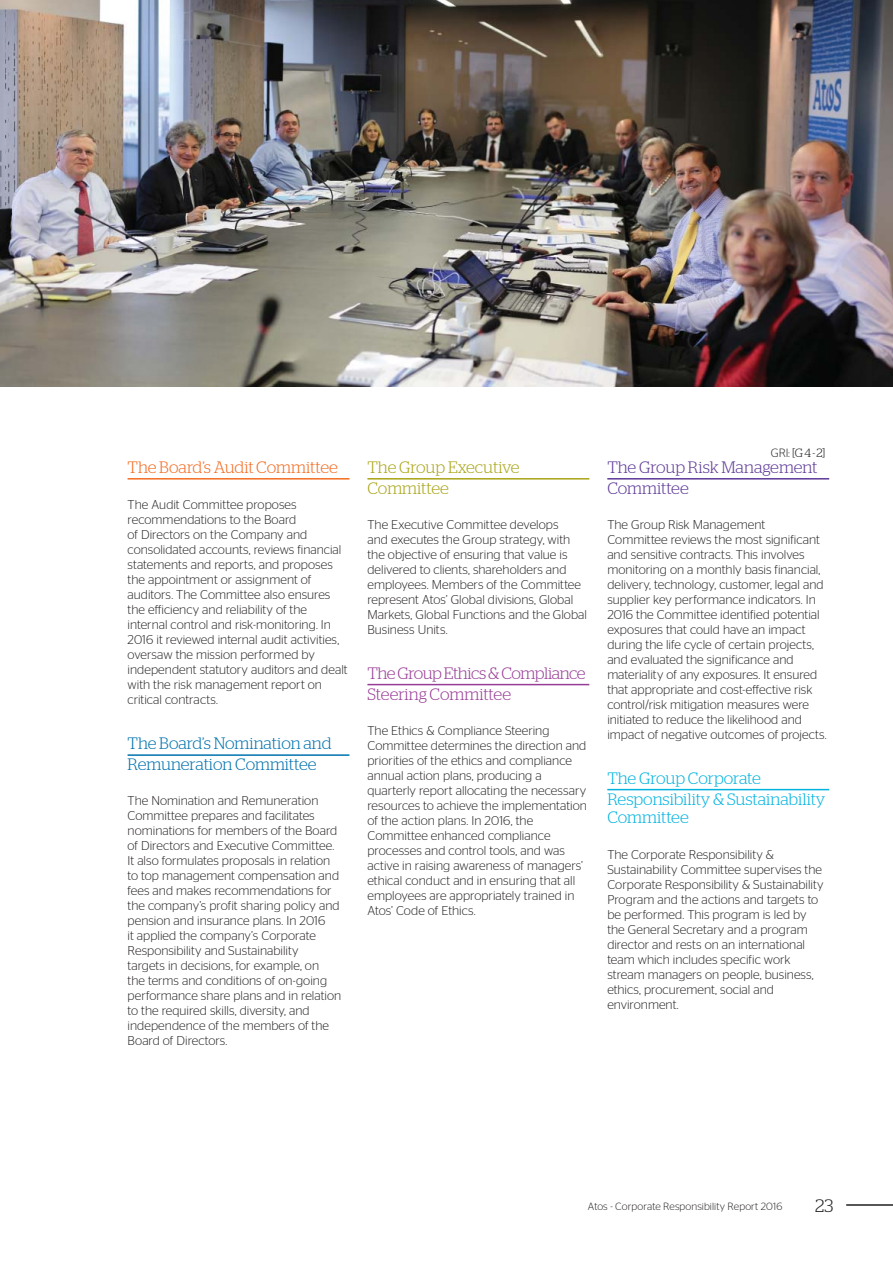
<style>
.page{position:relative;width:893px;height:1263px;background:#fff}
.page>*{position:absolute;margin:0;border:0;box-sizing:border-box;transform-origin:0 0}
.t1{font:300 18px "Stag";color:#231f20}
.t2{font:300 16.5px/21px "Stag";color:#00b3df}
.t3{font:300 16.5px/21px "Stag";color:#0072ae}
.t4{font:300 16.5px/21px "Stag";letter-spacing:-.025em;color:#983d97}
.t5{font:300 16.5px/21px "Stag";color:#5c3896}
.t6{font:300 16.5px/21px "Stag";color:#a9a415}
.t7{font:300 16.5px "Stag";color:#f36b21}
.t8{font:300 12.75px/15px "Stag Sans";color:#231f20}
.t9{font:300 12px "Stag";color:#231f20}
.t10{font:300 10.5px "Stag Sans";letter-spacing:.01em;color:#231f20}
.s1{font-family:"Stag Sans"}
</style>
<div class="page">
<hr style="left:846px;top:1204px;width:47px;height:2px;background:#231f20">
<img style="left:0;top:0;width:893px;height:387px">
<hr style="left:128px;top:478px;width:221px;height:1px;background:#f36b21">
<hr style="left:128px;top:754px;width:221px;height:2px;background:#0072ae">
<hr style="left:367px;top:478px;width:222px;height:1px;background:#a9a415">
<hr style="left:367px;top:684px;width:222px;height:1px;background:#983d97">
<hr style="left:607px;top:478px;width:222px;height:1px;background:#5c3896">
<hr style="left:607px;top:789px;width:222px;height:1px;background:#00b3df">
<p class="t7" style="left:128px;top:461px;width:212px">The Board’s Audit Committee</p>
<p class="t8" style="left:128px;top:499px;width:222px">The Audit Committee proposes recommendations to the Board<br>of Directors on the Company and consolidated accounts, reviews financial statements and reports, and proposes the appointment or assignment of auditors. The Committee also ensures the efficiency and reliability of the internal control and risk-monitoring. In 2016 it reviewed internal audit activities, oversaw the mission performed by independent statutory auditors and dealt with the risk management report on critical contracts.</p>
<p class="t3" style="left:128px;top:735px;width:206px">The Board’s Nomination and<br>Remuneration Committee</p>
<p class="t8" style="left:128px;top:795px;width:215px">The Nomination and Remuneration Committee prepares and facilitates nominations for members of the Board of Directors and Executive Committee.<br>It also formulates proposals in relation to top management compensation and fees and makes recommendations for the company’s profit sharing policy and pension and insurance plans. In 2016<br>it applied the company’s Corporate Responsibility and Sustainability<br>targets in decisions, for example, on<br>the terms and conditions of on-going performance share plans and in relation to the required skills, diversity, and independence of the members of the Board of Directors.</p>
<p class="t6" style="left:367px;top:459px;width:154px">The Group Executive<br>Committee</p>
<p class="t8" style="left:367px;top:518px;width:221px">The Executive Committee develops<br>and executes the Group strategy, with the objective of ensuring that value is delivered to clients, shareholders and employees. Members of the Committee represent Atos’ Global divisions, Global Markets, Global Functions and the Global Business Units.</p>
<p class="t4" style="left:367px;top:664px;width:220px">The Group Ethics &amp; Compliance<br>Steering Committee</p>
<p class="t8" style="left:367px;top:724px;width:221px">The Ethics &amp; Compliance Steering Committee determines the direction and priorities of the ethics and compliance annual action plans, producing a quarterly report allocating the necessary resources to achieve the implementation of the action plans. In 2016, the Committee enhanced compliance processes and control tools, and was active in raising awareness of managers’ ethical conduct and in ensuring that all employees are appropriately trained in Atos’ Code of Ethics.</p>
<p class="t9" style="left:771px;top:449px;width:56px"><span class="s1">GRI:</span> [G 4 - 2]</p>
<p class="t5" style="left:607px;top:459px;width:212px">The Group Risk Management<br>Committee</p>
<p class="t8" style="left:607px;top:518px;width:221px">The Group Risk Management Committee reviews the most significant and sensitive contracts. This involves monitoring on a monthly basis financial, delivery, technology, customer, legal and supplier key performance indicators. In 2016 the Committee identified potential exposures that could have an impact during the life cycle of certain projects, and evaluated the significance and materiality of any exposures. It ensured that appropriate and cost-effective risk control/risk mitigation measures were initiated to reduce the likelihood and impact of negative outcomes of projects.</p>
<p class="t2" style="left:607px;top:769px;width:220px">The Group Corporate<br>Responsibility &amp; Sustainability</p>
<p class="t2" style="left:607px;top:808px;width:83px">Committee</p>
<p class="t8" style="left:607px;top:849px;width:218px">The Corporate Responsibility &amp; Sustainability Committee supervises the Corporate Responsibility &amp; Sustainability Program and the actions and targets to be performed. This program is led by the General Secretary and a program director and rests on an international team which includes specific work stream managers on people, business, ethics, procurement, social and environment.</p>
<p class="t10" style="left:588px;top:1202px;width:196px">Atos - Corporate Responsibility Report 2016</p>
<h1 class="t1" style="left:815px;top:1199px;width:20px">23</h1>
</div>
